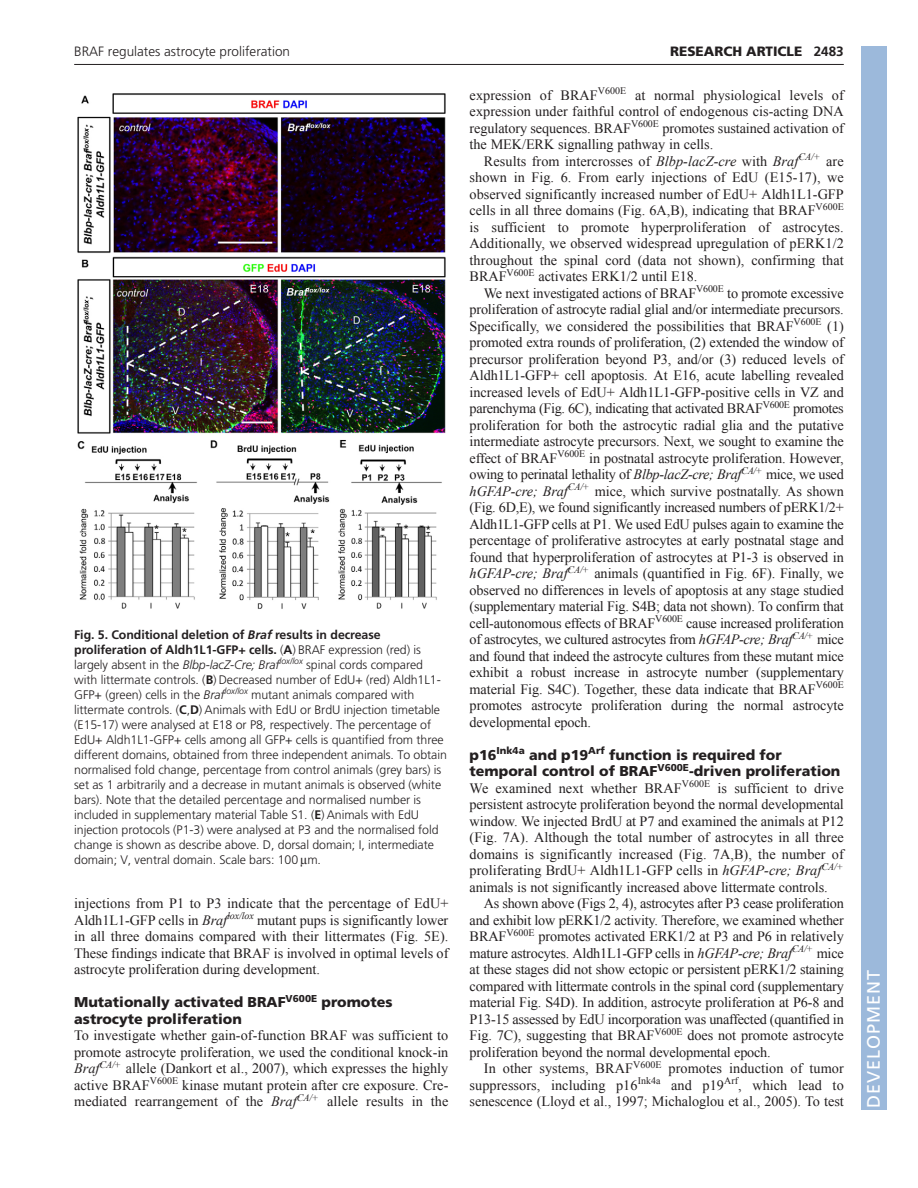
<style>
.page{position:relative;width:918px;height:1188px;background:#fff}
.page>*{position:absolute;margin:0;border:0;box-sizing:border-box;transform-origin:0 0}
.t1{font:18px "Frutiger LT Std";letter-spacing:.055em;color:#fff}
.t2{font:14.25px/16.5px "Times New Roman";letter-spacing:-.005em;color:#231f20;text-align:justify}
.t3{font:900 14.25px/16.5px "Frutiger LT Std";color:#231f20}
.t4{font:300 13.5px "Frutiger LT Std";color:#231f20}
.t5{font:900 13.5px "Frutiger LT Std";color:#231f20}
.t6{font:300 12.3px/15px "Frutiger LT Std";letter-spacing:-.005em;color:#231f20}
.s1{font-weight:700}
.s2{font-weight:700;font-style:italic}
.s3{font-style:italic}
</style>
<div class="page">
<hr style="left:74px;top:64px;width:770px;height:1px;background:#231f20">
<img style="left:77px;top:93px;width:369px;height:516px">
<div style="left:861px;top:46px;width:25px;height:1064px;background:#9cb9db"></div>
<p class="t4" style="left:74px;top:46px;width:217px">BRAF regulates astrocyte proliferation</p>
<p class="t5" style="left:670px;top:46px;width:175px">RESEARCH ARTICLE <span class="s1">2483</span></p>
<p class="t6" style="left:74px;top:628px;width:374px"><span class="s1">Fig. 5. Conditional deletion of</span> <span class="s2">Braf</span> <span class="s1">results in decrease proliferation of Aldh1L1-GFP+ cells.</span> (<span class="s1">A</span>) BRAF expression (red) is largely absent in the <span class="s3">Blbp-lacZ-Cre; Braf</span><sup>lox/lox</sup> spinal cords compared with littermate controls. (<span class="s1">B</span>) Decreased number of EdU+ (red) Aldh1L1- GFP+ (green) cells in the <span class="s3">Braf</span><sup>lox/lox</sup> mutant animals compared with littermate controls. (<span class="s1">C</span>,<span class="s1">D</span>) Animals with EdU or BrdU injection timetable (E15-17) were analysed at E18 or P8, respectively. The percentage of EdU+ Aldh1L1-GFP+ cells among all GFP+ cells is quantified from three different domains, obtained from three independent animals. To obtain normalised fold change, percentage from control animals (grey bars) is set as 1 arbitrarily and a decrease in mutant animals is observed (white bars). Note that the detailed percentage and normalised number is included in supplementary material Table S1. (<span class="s1">E</span>) Animals with EdU injection protocols (P1-3) were analysed at P3 and the normalised fold change is shown as describe above. D, dorsal domain; I, intermediate domain; V, ventral domain. Scale bars: 100 m.</p>
<p class="t2" style="left:74px;top:895px;width:376px">injections from P1 to P3 indicate that the percentage of EdU+ Aldh1L1-GFP cells in <span class="s3">Braf</span><sup>lox/lox</sup> mutant pups is significantly lower in all three domains compared with their littermates (Fig. 5E).<br>These findings indicate that BRAF is involved in optimal levels of astrocyte proliferation during development.</p>
<p class="t3" style="left:74px;top:995px;width:320px">Mutationally activated BRAF<sup>V600E</sup> promotes astrocyte proliferation</p>
<p class="t2" style="left:74px;top:1027px;width:376px">To investigate whether gain-of-function BRAF was sufficient to promote astrocyte proliferation, we used the conditional knock-in <span class="s3">Braf</span><sup>CA/+</sup> allele (Dankort et al., 2007), which expresses the highly active BRAF<sup>V600E</sup> kinase mutant protein after cre exposure. Cre&shy;mediated rearrangement of the <span class="s3">Braf</span><sup>CA/+</sup> allele results in the</p>
<p class="t2" style="left:470px;top:87px;width:376px">expression of BRAF<sup>V600E</sup> at normal physiological levels of expression under faithful control of endogenous cis-acting DNA regulatory sequences. BRAF<sup>V600E</sup> promotes sustained activation of the MEK/ERK signalling pathway in cells.</p>
<p class="t2" style="left:470px;top:153px;width:376px;text-indent:14px">Results from intercrosses of <span class="s3">Blbp-lacZ-cre</span> with <span class="s3">Braf</span><sup>CA/+</sup> are shown in Fig. 6. From early injections of EdU (E15-17), we observed significantly increased number of EdU+ Aldh1L1-GFP cells in all three domains (Fig. 6A,B), indicating that BRAF<sup>V600E </sup>is sufficient to promote hyperproliferation of astrocytes.<br>Additionally, we observed widespread upregulation of pERK1/2 throughout the spinal cord (data not shown), confirming that BRAF<sup>V600E</sup> activates ERK1/2 until E18.</p>
<p class="t2" style="left:470px;top:285px;width:376px;text-indent:14px">We next investigated actions of BRAF<sup>V600E</sup> to promote excessive proliferation of astrocyte radial glial and/or intermediate precursors.<br>Specifically, we considered the possibilities that BRAF<sup>V600E</sup> (1) promoted extra rounds of proliferation, (2) extended the window of precursor proliferation beyond P3, and/or (3) reduced levels of Aldh1L1-GFP+ cell apoptosis. At E16, acute labelling revealed increased levels of EdU+ Aldh1L1-GFP-positive cells in VZ and parenchyma (Fig. 6C), indicating that activated BRAF<sup>V600E</sup> promotes proliferation for both the astrocytic radial glia and the putative intermediate astrocyte precursors. Next, we sought to examine the effect of BRAF<sup>V600E</sup> in postnatal astrocyte proliferation. However, owing to perinatal lethality of <span class="s3">Blbp-lacZ-cre; Braf</span><sup>CA/+</sup> mice, we used <span class="s3">hGFAP-cre; Braf</span><sup>CA/+</sup> mice, which survive postnatally. As shown (Fig. 6D,E), we found significantly increased numbers of pERK1/2+ Aldh1L1-GFP cells at P1. We used EdU pulses again to examine the percentage of proliferative astrocytes at early postnatal stage and found that hyperproliferation of astrocytes at P1-3 is observed in <span class="s3">hGFAP-cre; Braf</span><sup>CA/+</sup> animals (quantified in Fig. 6F). Finally, we observed no differences in levels of apoptosis at any stage studied (supplementary material Fig. S4B; data not shown). To confirm that cell-autonomous effects of BRAF<sup>V600E</sup> cause increased proliferation of astrocytes, we cultured astrocytes from <span class="s3">hGFAP-cre; Braf</span><sup>CA/+</sup> mice and found that indeed the astrocyte cultures from these mutant mice exhibit a robust increase in astrocyte number (supplementary material Fig. S4C). Together, these data indicate that BRAF<sup>V600E </sup>promotes astrocyte proliferation during the normal astrocyte developmental epoch.</p>
<p class="t3" style="left:470px;top:748px;width:372px">p16<sup>Ink4a</sup> and p19<sup>Arf</sup> function is required for temporal control of BRAF<sup>V600E</sup>-driven proliferation</p>
<p class="t2" style="left:470px;top:780px;width:376px">We examined next whether BRAF<sup>V600E</sup> is sufficient to drive persistent astrocyte proliferation beyond the normal developmental window. We injected BrdU at P7 and examined the animals at P12 (Fig. 7A). Although the total number of astrocytes in all three domains is significantly increased (Fig. 7A,B), the number of proliferating BrdU+ Aldh1L1-GFP cells in <span class="s3">hGFAP-cre; Braf</span><sup>CA/+ </sup>animals is not significantly increased above littermate controls.</p>
<p class="t2" style="left:470px;top:895px;width:376px;text-indent:14px">As shown above (Figs 2, 4), astrocytes after P3 cease proliferation and exhibit low pERK1/2 activity. Therefore, we examined whether BRAF<sup>V600E</sup> promotes activated ERK1/2 at P3 and P6 in relatively mature astrocytes. Aldh1L1-GFP cells in <span class="s3">hGFAP-cre; Braf</span><sup>CA/+</sup> mice at these stages did not show ectopic or persistent pERK1/2 staining compared with littermate controls in the spinal cord (supplementary material Fig. S4D). In addition, astrocyte proliferation at P6-8 and P13-15 assessed by EdU incorporation was unaffected (quantified in Fig. 7C), suggesting that BRAF<sup>V600E</sup> does not promote astrocyte proliferation beyond the normal developmental epoch.</p>
<p class="t2" style="left:470px;top:1060px;width:376px;text-indent:14px">In other systems, BRAF<sup>V600E</sup> promotes induction of tumor suppressors, including p16<sup>Ink4a</sup> and p19<sup>Arf</sup>, which lead to senescence (Lloyd et al., 1997; Michaloglou et al., 2005). To test</p>
<p class="t1" style="left:863px;top:1108px;width:140px;rotate:-90deg">DEVELOPMENT</p>
</div>
